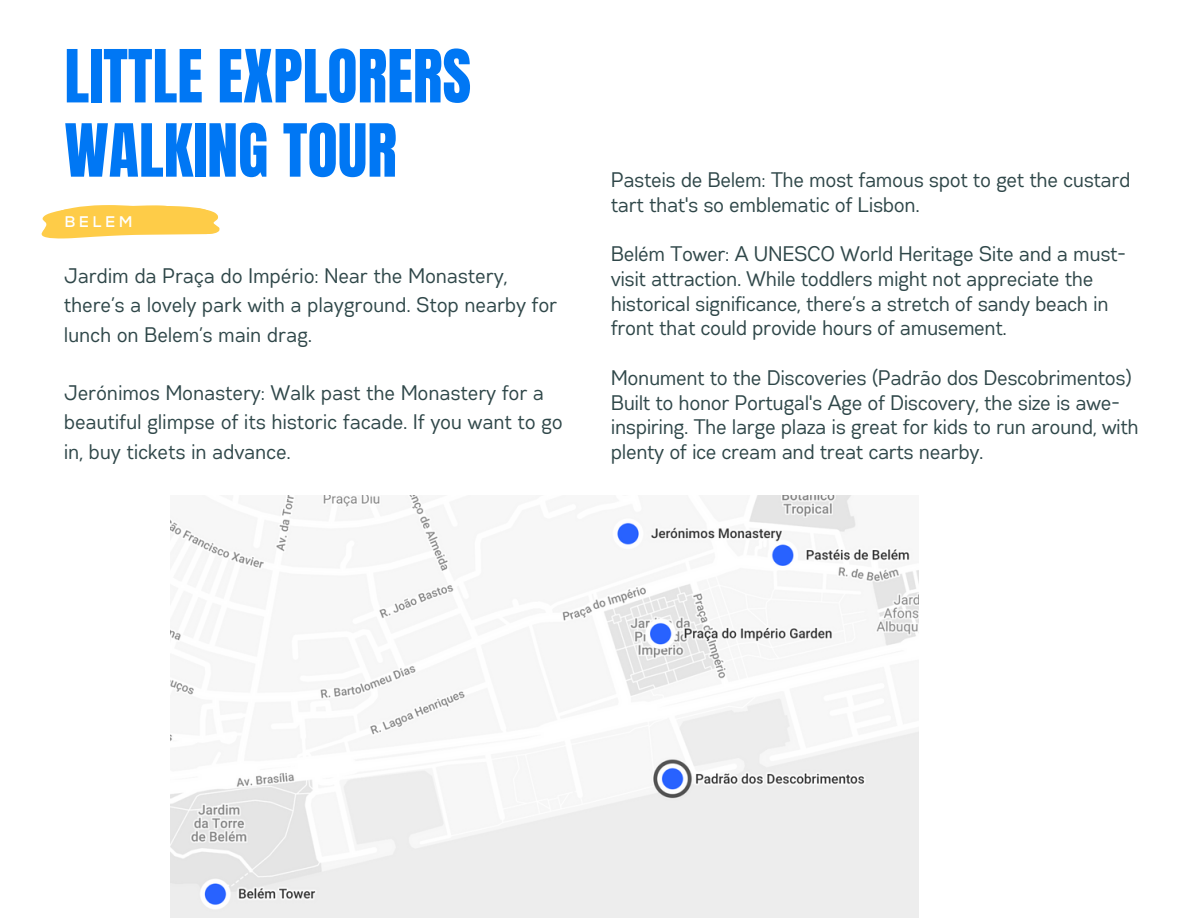
<style>
.page{position:relative;width:1188px;height:918px;background:#fff}
.page>*{position:absolute;margin:0;border:0;box-sizing:border-box;transform-origin:0 0}
.t1{font:62.25px "Anton";color:#0077f4}
.t2{font:21px/24.8px "Gabriel Sans Cond";color:#2f4749}
.t3{font:700 15.45px "Nexa";letter-spacing:.225em;color:#fff}
</style>
<div class="page">
<svg style="left:41px;top:205px;width:179px;height:34px"></svg>
<img style="left:171px;top:495px;width:748px;height:423px">
<p class="t1" style="left:64px;top:32px;width:408px">LITTLE EXPLORERS</p>
<p class="t1" style="left:64px;top:106px;width:334px">WALKING TOUR</p>
<p class="t3" style="left:64px;top:213px;width:70px">BELEM</p>
<p class="t2" style="left:64px;top:262px;width:495px;line-height:29.2px">Jardim da Praça do Império: Near the Monastery, there’s a lovely park with a playground. Stop nearby for lunch on Belem’s main drag.</p>
<p class="t2" style="left:64px;top:379px;width:500px;line-height:29.2px">Jerónimos Monastery: Walk past the Monastery for a beautiful glimpse of its historic facade. If you want to go in, buy tickets in advance.</p>
<p class="t2" style="left:612px;top:168px;width:521px">Pasteis de Belem: The most famous spot to get the custard tart that's so emblematic of Lisbon.</p>
<p class="t2" style="left:612px;top:243px;width:517px">Belém Tower: A UNESCO World Heritage Site and a must&shy;visit attraction. While toddlers might not appreciate the historical significance, there’s a stretch of sandy beach in front that could provide hours of amusement.</p>
<p class="t2" style="left:612px;top:366px;width:529px">Monument to the Discoveries (Padrão dos Descobrimentos)<br>Built to honor Portugal's Age of Discovery, the size is awe&shy;inspiring. The large plaza is great for kids to run around, with plenty of ice cream and treat carts nearby.</p>
</div>
